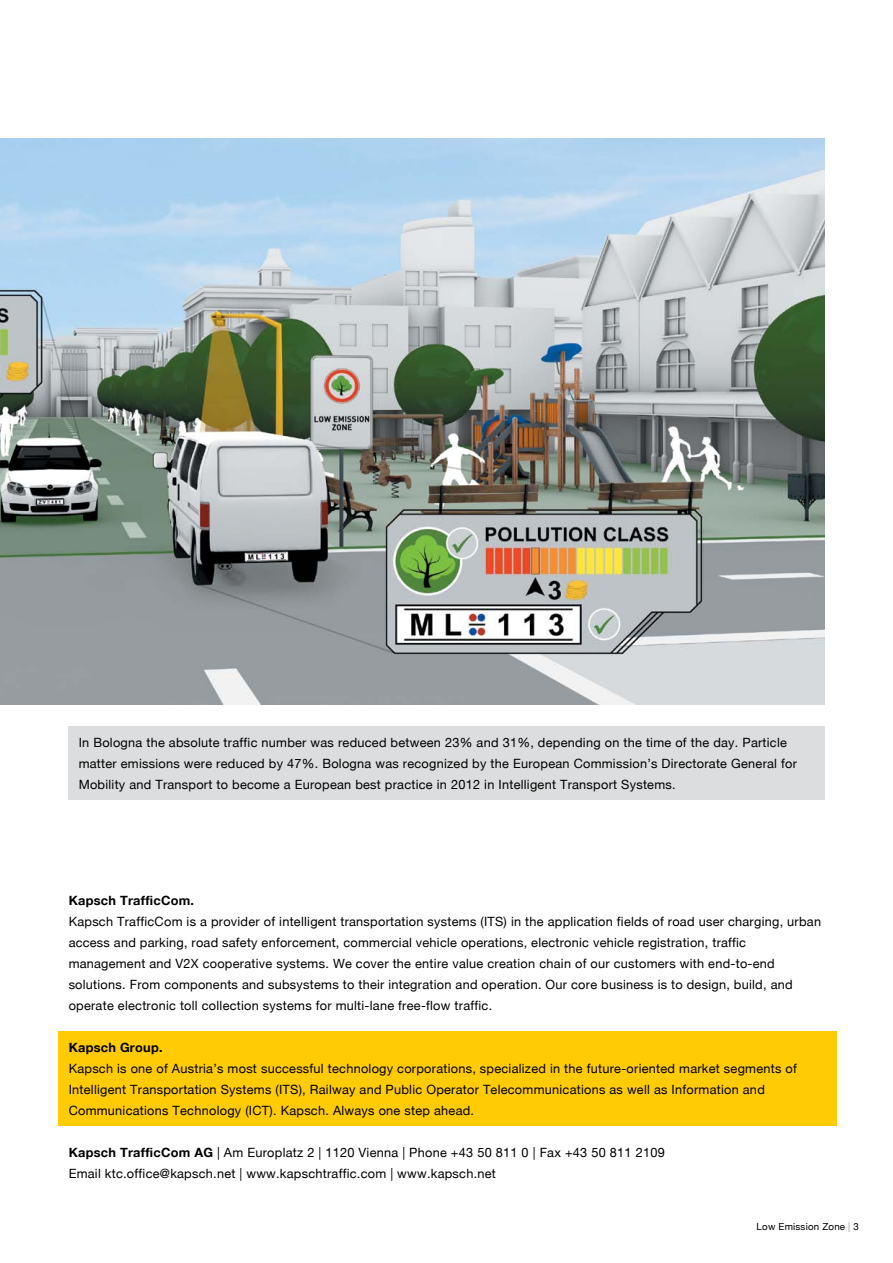
<style>
.page{position:relative;width:893px;height:1263px;background:#fff}
.page>*{position:absolute;margin:0;border:0;box-sizing:border-box;transform-origin:0 0}
.t1{font:12.75px/21px "Helvetica Neue";letter-spacing:.02em;color:#000}
.t2{font:700 12.75px "Helvetica Neue";letter-spacing:.02em;color:#000}
.t3{font:9.75px "Helvetica Neue";letter-spacing:.02em;color:#000}
.s1{font-weight:700}
.s2{font-family:"Helvetica Neue CE"}
.s3{font-family:"Helvetica Neue CE";color:#939598}
</style>
<div class="page">
<div style="left:68px;top:726px;width:757px;height:74px;background:#dcddde"></div>
<div style="left:58px;top:1031px;width:778px;height:94px;background:#ffcb05"></div>
<img style="left:0;top:138px;width:825px;height:567px">
<p class="t1" style="left:79px;top:732px;width:720px">In Bologna the absolute traffic number was reduced between 23% and 31%, depending on the time of the day. Particle matter emissions were reduced by 47%. Bologna was recognized by the European Commission’s Directorate General for<br>Mobility and Transport to become a European best practice in 2012 in Intelligent Transport Systems.</p>
<p class="t2" style="left:69px;top:892px;width:127px">Kapsch TrafficCom.</p>
<p class="t1" style="left:69px;top:911px;width:754px">Kapsch TrafficCom is a provider of intelligent transportation systems (ITS) in the application fields of road user charging, urban access and parking, road safety enforcement, commercial vehicle operations, electronic vehicle registration, traffic management and V2X cooperative systems. We cover the entire value creation chain of our customers with end-to-end solutions. From components and subsystems to their integration and operation. Our core business is to design, build, and operate electronic toll collection systems for multi-lane free-flow traffic.</p>
<p class="t2" style="left:69px;top:1039px;width:95px">Kapsch Group.</p>
<p class="t1" style="left:69px;top:1058px;width:730px">Kapsch is one of Austria’s most successful technology corporations, specialized in the future-oriented market segments of<br>Intelligent Transportation Systems (ITS), Railway and Public Operator Telecommunications as well as Information and<br>Communications Technology (ICT). Kapsch. Always one step ahead.</p>
<p class="t1" style="left:69px;top:1142px;width:598px"><span class="s1">Kapsch TrafficCom AG</span> <span class="s2">|</span> Am Europlatz 2 <span class="s2">|</span> 1120 Vienna <span class="s2">|</span> Phone +43 50 811 0 <span class="s2">|</span> Fax +43 50 811 2109<br>Email ktc.office@kapsch.net <span class="s2">|</span> www.kapschtraffic.com <span class="s2">|</span> www.kapsch.net</p>
<p class="t3" style="left:757px;top:1221px;width:104px">Low Emission Zone <span class="s3">|</span> 3</p>
</div>
